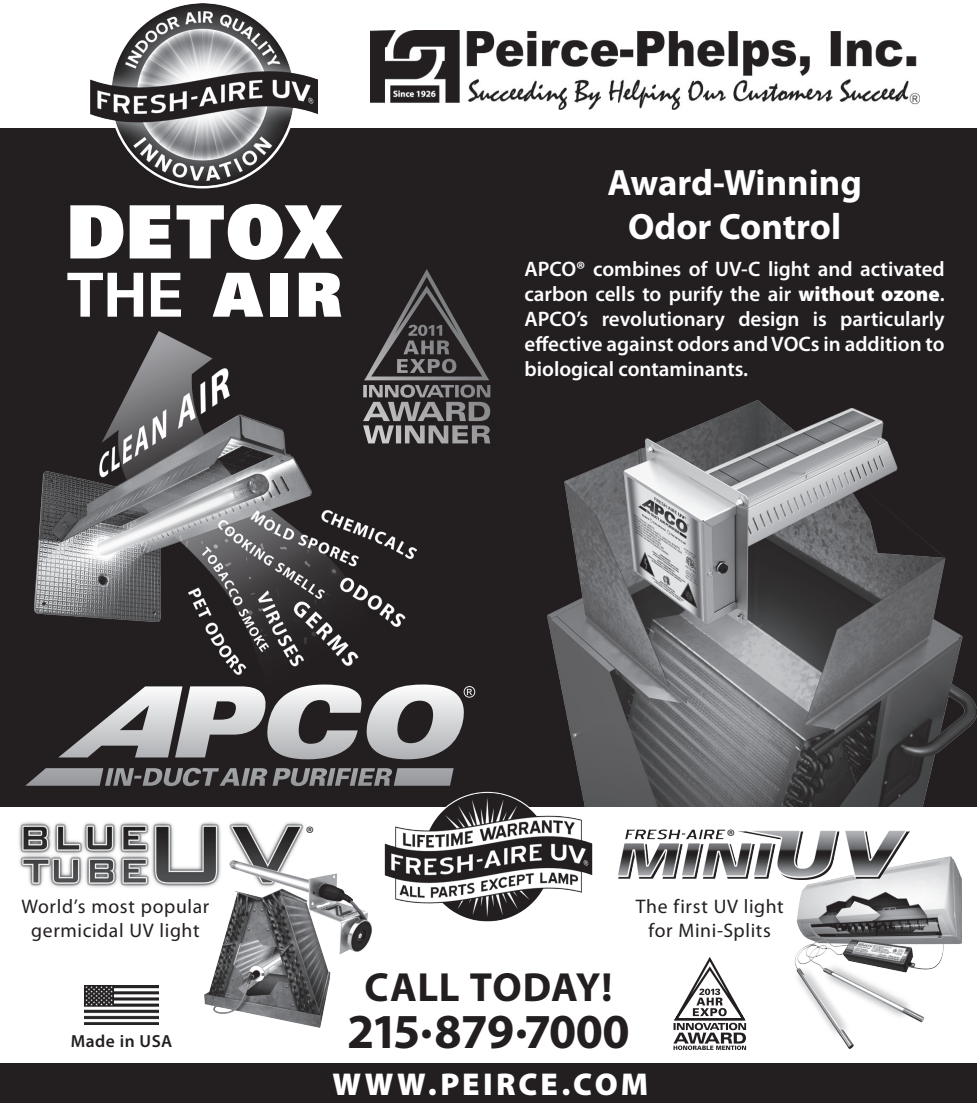
<style>
.page{position:relative;width:977px;height:1103px;background:#fff}
.page>*{position:absolute;margin:0;border:0;box-sizing:border-box;transform-origin:0 0}
.t1{font:900 73.67px "Univers";letter-spacing:.015em;color:#fff}
.t2{font:700 60.73px "Univers";color:#fff}
.t3{font:700 49px "Myriad Pro";letter-spacing:-.02em;color:#231f20}
.t4{font:700 40.77px "Myriad Pro";letter-spacing:.01em;color:#231f20}
.t5{font:700 36.75px/44.1px "Myriad Pro";color:#fff;text-align:center}
.t6{font:900 31.68px "Myriad Pro";letter-spacing:.095em;color:#fff}
.t7{font:600 21px/25.2px "Myriad Pro";color:#fff;text-align:justify}
.t8{font:19.6px/23.6px "Myriad Pro";letter-spacing:.03em;color:#231f20;text-align:center}
.t9{font:600 17.5px "Myriad Pro";letter-spacing:.025em;color:#231f20}
.s1{font-weight:900}
</style>
<div class="page">
<div style="left:0;top:128px;width:976px;height:678px;background:#231f20"></div>
<div style="left:0;top:1063px;width:976px;height:39px;background:#231f20"></div>
<img style="left:91px;top:4px;width:227px;height:182px">
<img style="left:383px;top:791px;width:210px;height:131px">
<svg style="left:25px;top:684px;width:450px;height:102px"></svg>
<img style="left:34px;top:331px;width:383px;height:354px">
<img style="left:547px;top:401px;width:429px;height:405px">
<img style="left:792px;top:856px;width:170px;height:192px">
<img style="left:618px;top:830px;width:291px;height:49px">
<img style="left:18px;top:822px;width:286px;height:66px">
<img style="left:204px;top:860px;width:167px;height:168px">
<img style="left:85px;top:985px;width:73px;height:39px">
<svg style="left:363px;top:269px;width:127px;height:128px"></svg>
<svg style="left:673px;top:957px;width:73px;height:93px"></svg>
<img style="left:370px;top:30px;width:549px;height:80px">
<h1 class="t1" style="left:67px;top:183px;width:277px">DETOX</h1>
<h2 class="t2" style="left:67px;top:258px;width:277px">THE <span class="s1">AIR</span></h2>
<p class="t8" style="left:306px;top:821px;width:10px">®</p>
<h3 class="t5" style="left:607px;top:159px;width:256px">Award-Winning<br>Odor Control</h3>
<p class="t7" style="left:524px;top:255px;width:422px">APCO® combines of UV-C light and activated carbon cells to purify the air <span class="s1">without ozone</span>.<br>APCO’s revolutionary design is particularly effective against odors and VOCs in addition to biological contaminants.</p>
<p class="t8" style="left:726px;top:824px;width:10px">®</p>
<p class="t8" style="left:21px;top:894px;width:189px">World’s most popular germicidal UV light</p>
<p class="t8" style="left:635px;top:894px;width:150px">The first UV light for Mini-Splits</p>
<p class="t9" style="left:71px;top:1030px;width:103px">Made in USA</p>
<h3 class="t4" style="left:364px;top:960px;width:249px">CALL TODAY!</h3>
<h3 class="t3" style="left:347px;top:999px;width:284px">215.879.7000</h3>
<h3 class="t6" style="left:332px;top:1066px;width:317px">WWW.PEIRCE.COM</h3>
</div>
